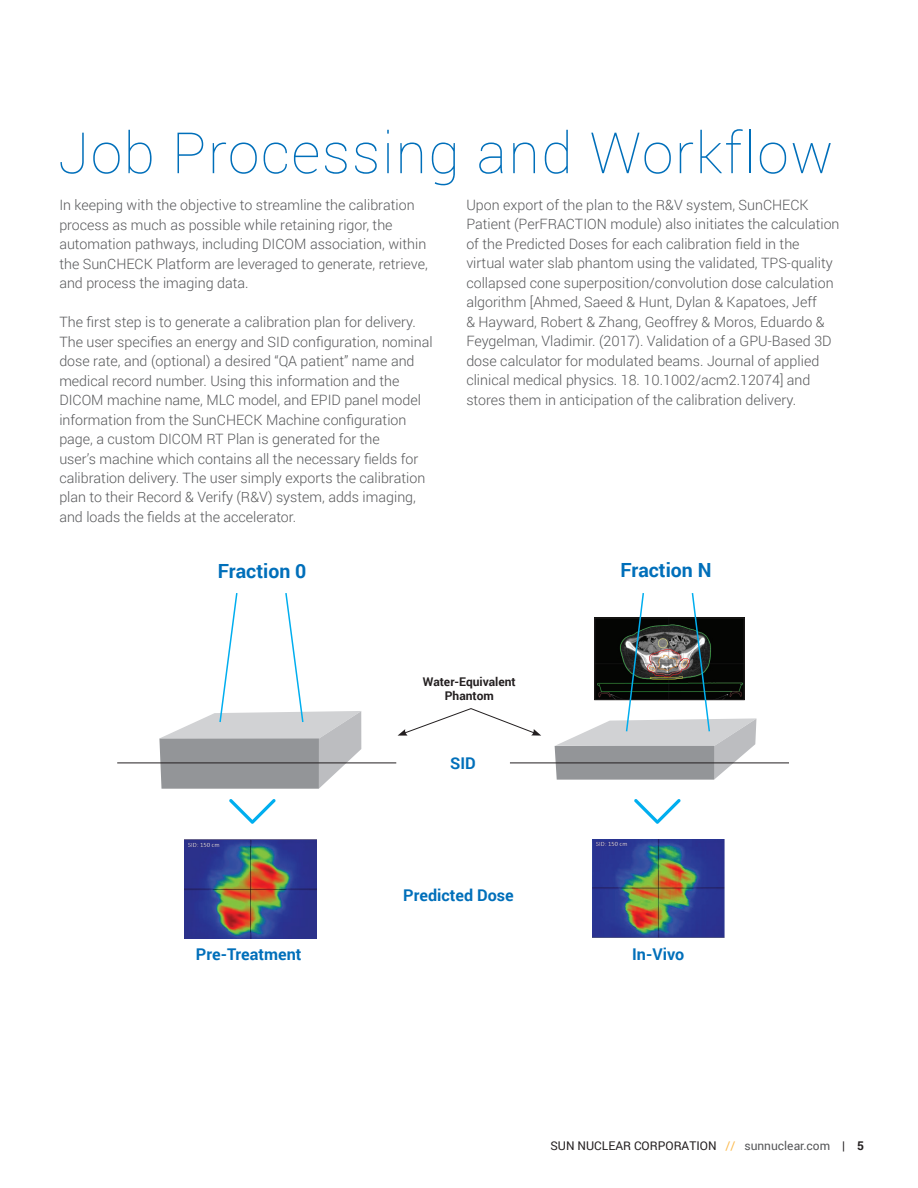
<style>
.page{position:relative;width:918px;height:1188px;background:#fff}
.page>*{position:absolute;margin:0;border:0;box-sizing:border-box;transform-origin:0 0}
.t1{font:100 57px "Roboto";letter-spacing:.03em;color:#006fba}
.t2{font:700 19.5px "Roboto";color:#006fba}
.t3{font:700 16.2px "Roboto";color:#006fba}
.t4{font:300 14.25px/19.5px "Roboto";color:#57585a}
.t5{font:12px "Roboto";color:#231f20}
.t6{font:700 12px/13.5px "Roboto";color:#231f20;text-align:center}
.s1{color:#fcb94b}
.s2{color:#57585a}
.s3{font-weight:700}
</style>
<div class="page">
<hr style="left:510px;top:763px;width:279px;height:1px;background:#231f20">
<img style="left:185px;top:839px;width:131px;height:99px">
<img style="left:592px;top:839px;width:132px;height:99px">
<hr style="left:117px;top:763px;width:279px;height:1px;background:#231f20">
<svg style="left:229px;top:799px;width:47px;height:25px"></svg>
<svg style="left:159px;top:593px;width:202px;height:196px"></svg>
<svg style="left:555px;top:593px;width:202px;height:187px"></svg>
<svg style="left:398px;top:708px;width:143px;height:28px"></svg>
<svg style="left:634px;top:799px;width:47px;height:25px"></svg>
<h1 class="t1" style="left:58px;top:113px;width:777px">Job Processing and Workflow</h1>
<p class="t4" style="left:59px;top:195px;width:370px">In keeping with the objective to streamline the calibration process as much as possible while retaining rigor, the automation pathways, including DICOM association, within the SunCHECK Platform are leveraged to generate, retrieve, and process the imaging data.</p>
<p class="t4" style="left:59px;top:312px;width:375px">The first step is to generate a calibration plan for delivery.<br>The user specifies an energy and SID configuration, nominal dose rate, and (optional) a desired “QA patient” name and medical record number. Using this information and the DICOM machine name, MLC model, and EPID panel model information from the SunCHECK Machine configuration page, a custom DICOM RT Plan is generated for the<br>user’s machine which contains all the necessary fields for calibration delivery. The user simply exports the calibration plan to their Record &amp; Verify (R&amp;V) system, adds imaging, and loads the fields at the accelerator.</p>
<p class="t4" style="left:466px;top:195px;width:375px">Upon export of the plan to the R&amp;V system, SunCHECK Patient (PerFRACTION module) also initiates the calculation of the Predicted Doses for each calibration field in the virtual water slab phantom using the validated, TPS-quality collapsed cone superposition/convolution dose calculation algorithm [Ahmed, Saeed &amp; Hunt, Dylan &amp; Kapatoes, Jeff<br>&amp; Hayward, Robert &amp; Zhang, Geoffrey &amp; Moros, Eduardo &amp; Feygelman, Vladimir. (2017). Validation of a GPU-Based 3D dose calculator for modulated beams. Journal of applied clinical medical physics. 18. 10.1002/acm2.12074] and stores them in anticipation of the calibration delivery.</p>
<h2 class="t2" style="left:218px;top:557px;width:90px">Fraction 0</h2>
<p class="t6" style="left:423px;top:675px;width:94px">Water-Equivalent<br>Phantom</p>
<p class="t3" style="left:450px;top:752px;width:27px">SID</p>
<p class="t3" style="left:403px;top:884px;width:112px">Predicted Dose</p>
<h2 class="t2" style="left:621px;top:557px;width:93px">Fraction N</h2>
<p class="t3" style="left:196px;top:943px;width:107px">Pre-Treatment</p>
<p class="t3" style="left:632px;top:943px;width:54px">In-Vivo</p>
<p class="t5" style="left:550px;top:1137px;width:315px">SUN NUCLEAR CORPORATION <span class="s1">//</span> <span class="s2">sunnuclear.com</span> | <span class="s3">5</span></p>
</div>
